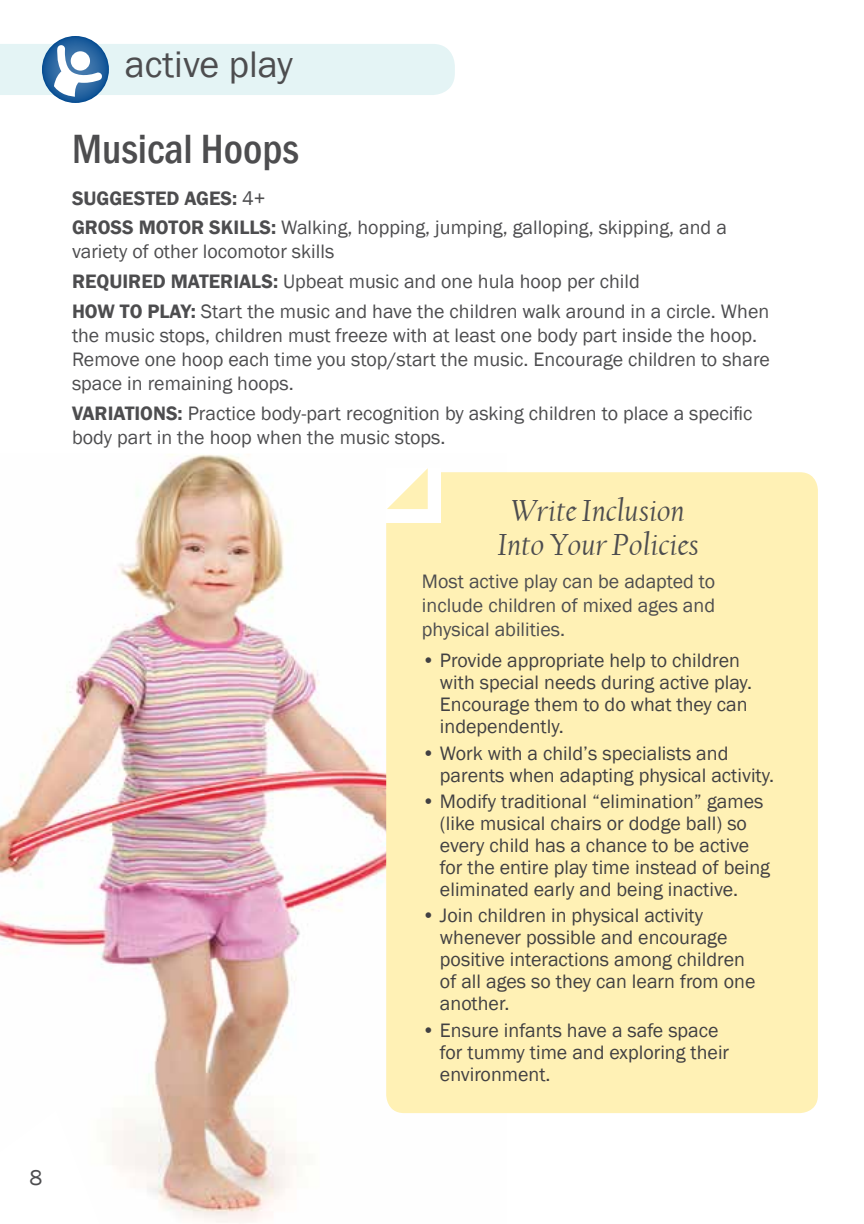
<style>
.page{position:relative;width:864px;height:1224px;background:#fff}
.page>*{position:absolute;margin:0;border:0;box-sizing:border-box;transform-origin:0 0}
.t1{font:500 condensed 42px "Franklin Gothic";color:#4d4d4f}
.t2{font:38px "Franklin Gothic";color:#4d4d4f}
.t3{font:italic 32px/34px "Californian FB";color:#4d4d4f;text-align:center}
.t4{font:22px "Franklin Gothic";color:#4d4d4f}
.t5{font:20px/24px "Franklin Gothic";color:#4d4d4f}
.t6{font:20px/22px "Franklin Gothic";color:#414042}
.s1{font-weight:600}
</style>
<div class="page">
<svg style="left:42px;top:36px;width:67px;height:67px"></svg>
<svg style="left:0;top:44px;width:455px;height:53px;background:#d6e8ee"></svg>
<img style="left:0;top:454px;width:386px;height:769px">
<div style="left:386px;top:472px;width:432px;height:641px;background:#fff1b5"></div>
<div style="left:386px;top:468px;width:55px;height:55px;background:#fff"></div>
<svg style="left:387px;top:468px;width:41px;height:41px"></svg>
<h2 class="t2" style="left:125px;top:41px;width:170px">active play</h2>
<h1 class="t1" style="left:72px;top:122px;width:228px">Musical Hoops</h1>
<p class="t5" style="left:72px;top:183px;width:656px;line-height:29.8px"><span class="s1">SUGGESTED AGES:</span> 4+<br><span class="s1">GROSS MOTOR SKILLS:</span> Walking, hopping, jumping, galloping, skipping, and a</p>
<p class="t5" style="left:72px;top:237px;width:699px;line-height:29.8px">variety of other locomotor skills<br><span class="s1">REQUIRED MATERIALS:</span> Upbeat music and one hula hoop per child<br><span class="s1">HOW TO PLAY:</span> Start the music and have the children walk around in a circle. When</p>
<p class="t5" style="left:72px;top:324px;width:700px">the music stops, children must freeze with at least one body part inside the hoop.<br>Remove one hoop each time you stop/start the music. Encourage children to share space in remaining hoops.</p>
<p class="t5" style="left:72px;top:401px;width:682px"><span class="s1">VARIATIONS:</span> Practice body-part recognition by asking children to place a specific body part in the hoop when the music stops.</p>
<h3 class="t3" style="left:497px;top:494px;width:203px">Write Inclusion<br>Into Your Policies</h3>
<p class="t5" style="left:422px;top:570px;width:295px;text-align:justify">Most active play can be adapted to include children of mixed ages and physical abilities.</p>
<p class="t6" style="left:440px;top:650px;width:314px;text-indent:-18px">• Provide appropriate help to children with special needs during active play.<br>Encourage them to do what they can independently.</p>
<p class="t6" style="left:440px;top:742px;width:336px;text-indent:-18px">• Work with a child’s specialists and parents when adapting physical activity.</p>
<p class="t6" style="left:440px;top:791px;width:332px;text-indent:-18px">• Modify traditional “elimination” games (like musical chairs or dodge ball) so every child has a chance to be active for the entire play time instead of being eliminated early and being inactive.</p>
<p class="t6" style="left:440px;top:905px;width:317px;text-indent:-18px">• Join children in physical activity whenever possible and encourage positive interactions among children of all ages so they can learn from one another.</p>
<p class="t6" style="left:440px;top:1019px;width:291px;text-indent:-18px">• Ensure infants have a safe space for tummy time and exploring their environment.</p>
<p class="t4" style="left:30px;top:1164px;width:14px">8</p>
</div>
